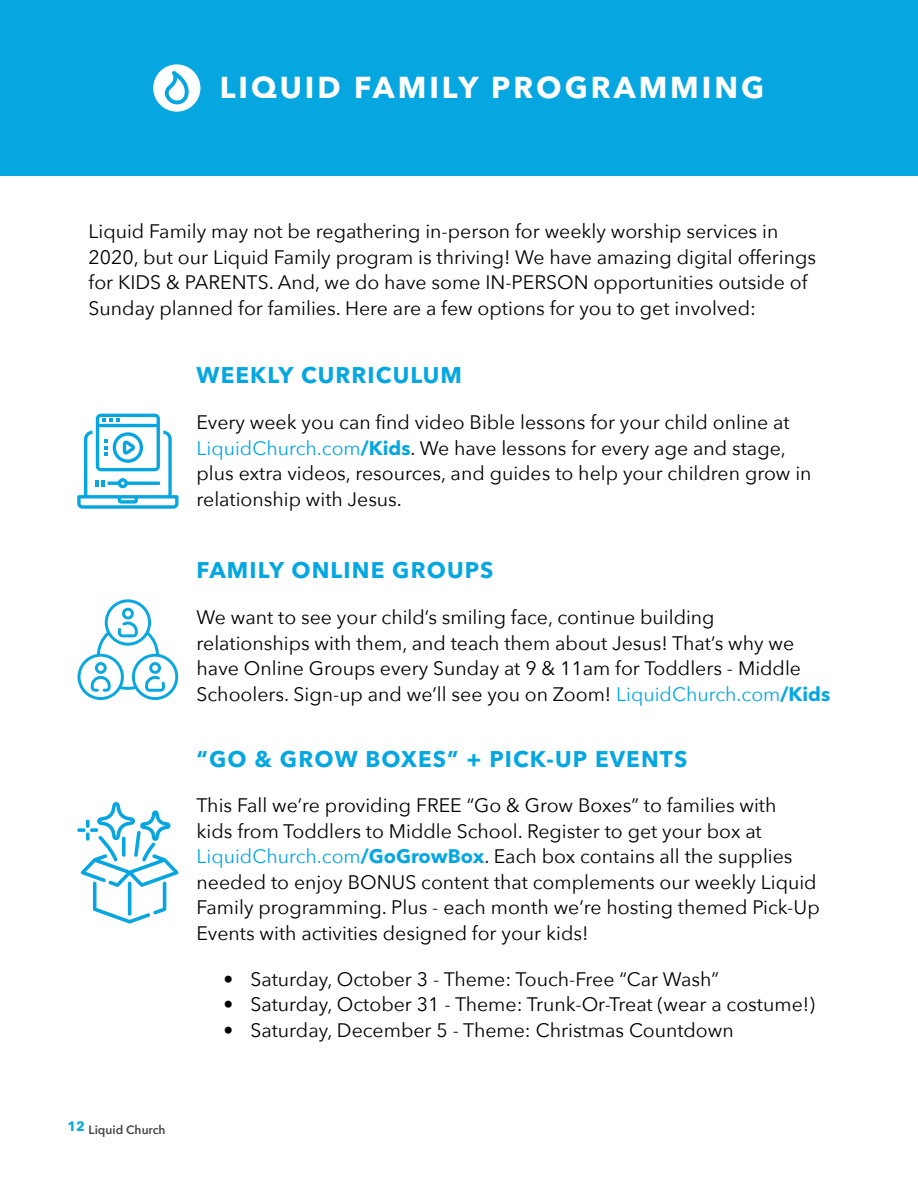
<style>
.page{position:relative;width:918px;height:1188px;background:#fff}
.page>*{position:absolute;margin:0;border:0;box-sizing:border-box;transform-origin:0 0}
.t1{font:700 30px "Avenir Next LT Pro";letter-spacing:.1em;color:#fff}
.t2{font:700 22.5px "Avenir Next LT Pro";letter-spacing:.05em;color:#06a7e0}
.t3{font:19.5px/25.5px "Avenir Next";color:#000101}
.t4{font:600 12px "Avenir Next";color:#444}
.s1{color:#06a7e0}
.s2{font-family:"Avenir Next LT Pro";font-weight:700;color:#06a7e0}
</style>
<div class="page">
<div style="left:0;top:0;width:918px;height:176px;background:#06a7e0"></div>
<svg style="left:153px;top:64px;width:47px;height:48px"></svg>
<svg style="left:78px;top:600px;width:100px;height:100px"></svg>
<svg style="left:77px;top:414px;width:101px;height:95px"></svg>
<svg style="left:77px;top:802px;width:102px;height:122px"></svg>
<h1 class="t1" style="left:220px;top:69px;width:546px">LIQUID FAMILY PROGRAMMING</h1>
<p class="t3" style="left:89px;top:218px;width:729px">Liquid Family may not be regathering in-person for weekly worship services in 2020, but our Liquid Family program is thriving! We have amazing digital offerings for KIDS &amp; PARENTS. And, we do have some IN-PERSON opportunities outside of Sunday planned for families. Here are a few options for you to get involved:</p>
<p class="t2" style="left:197px;top:362px;width:267px">WEEKLY CURRICULUM</p>
<p class="t3" style="left:197px;top:409px;width:616px">Every week you can find video Bible lessons for your child online at <span class="s1">LiquidChurch.com</span><span class="s2">/Kids</span>. We have lessons for every age and stage, plus extra videos, resources, and guides to help your children grow in relationship with Jesus.</p>
<p class="t2" style="left:197px;top:557px;width:299px">FAMILY ONLINE GROUPS</p>
<p class="t3" style="left:197px;top:604px;width:635px">We want to see your child’s smiling face, continue building relationships with them, and teach them about Jesus! That’s why we have Online Groups every Sunday at 9 &amp; 11am for Toddlers - Middle Schoolers. Sign-up and we’ll see you on Zoom! <span class="s1">LiquidChurch.com</span><span class="s2">/Kids</span></p>
<p class="t4" style="left:68px;top:1120px;width:100px"><sup>12</sup> Liquid Church</p>
<p class="t2" style="left:197px;top:745px;width:492px">“GO &amp; GROW BOXES” + PICK-UP EVENTS</p>
<p class="t3" style="left:197px;top:792px;width:625px">This Fall we’re providing FREE “Go &amp; Grow Boxes” to families with<br>kids from Toddlers to Middle School. Register to get your box at <span class="s1">LiquidChurch.com</span><span class="s2">/GoGrowBox</span>. Each box contains all the supplies needed to enjoy BONUS content that complements our weekly Liquid Family programming. Plus - each month we’re hosting themed Pick-Up Events with activities designed for your kids!</p>
<p class="t3" style="left:224px;top:965px;width:497px">• Saturday, October 3 - Theme: Touch-Free “Car Wash”</p>
<p class="t3" style="left:224px;top:991px;width:593px">• Saturday, October 31 - Theme: Trunk-Or-Treat (wear a costume!)</p>
<p class="t3" style="left:224px;top:1016px;width:512px">• Saturday, December 5 - Theme: Christmas Countdown</p>
</div>
